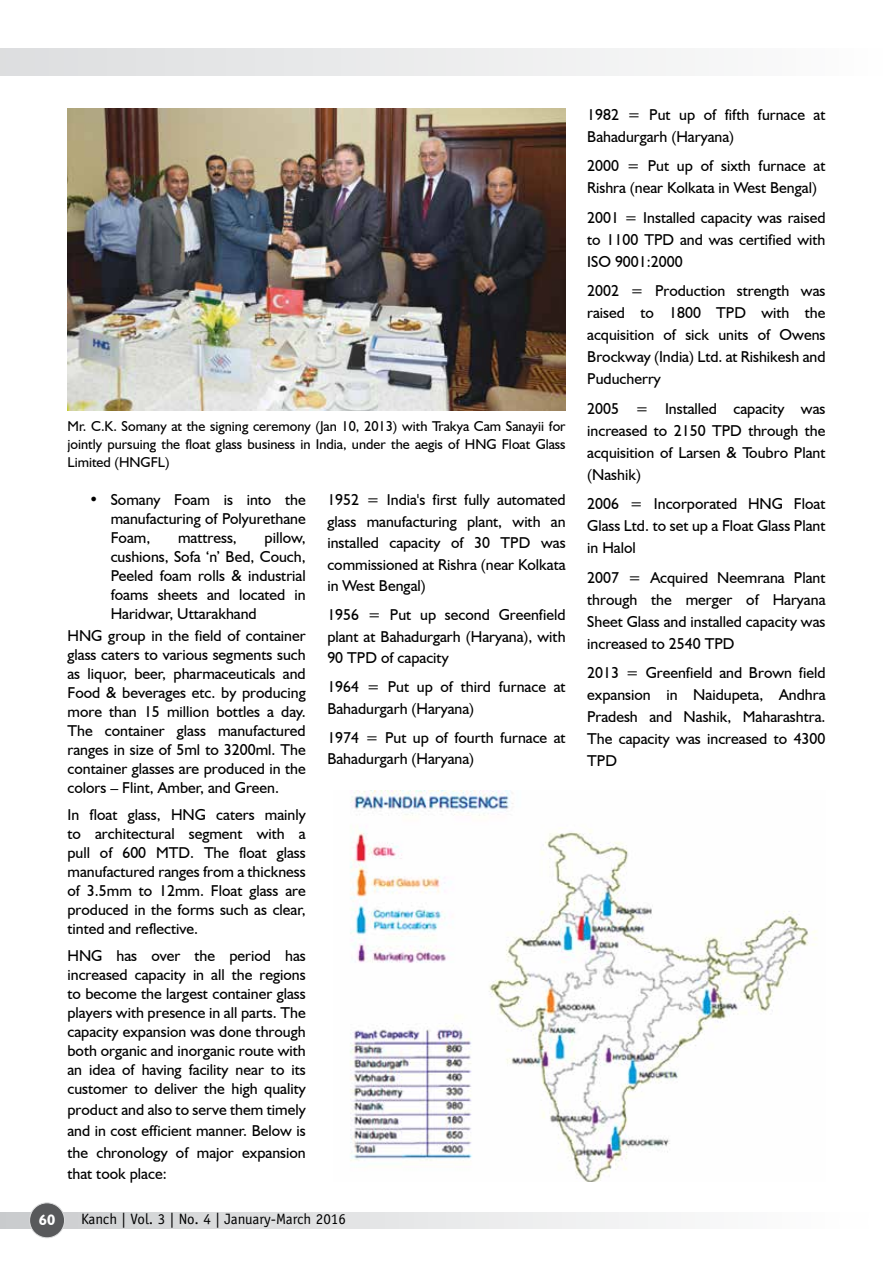
<style>
.page{position:relative;width:893px;height:1263px;background:#fff}
.page>*{position:absolute;margin:0;border:0;box-sizing:border-box;transform-origin:0 0}
.t1{font:15.75px/19px "Humanist 521 BT";color:#000;text-align:justify}
.t2{font:15px "Officina Sans";color:#000}
.t3{font:700 15px "Humanist 521 BT";color:#fff}
.t4{font:14.25px/18px "Humanist 521 BT";color:#000;text-align:justify}
</style>
<div class="page">
<div style="left:0;top:48px;width:893px;height:27px;background:linear-gradient(to right,#dcdedf,#fdfdfd)"></div>
<div style="left:0;top:1212px;width:893px;height:17px;background:linear-gradient(to right,#cdced0,#fff)"></div>
<div style="left:30px;top:1203px;width:35px;height:35px;background:#58595b;border-radius:50%"></div>
<div style="left:29px;top:1202px;width:36px;height:36px;border:1px solid #dcddde;border-radius:50%"></div>
<img style="left:68px;top:108px;width:498px;height:303px">
<img style="left:350px;top:790px;width:467px;height:392px">
<p class="t4" style="left:68px;top:416px;width:500px">Mr. C.K. Somany at the signing ceremony (Jan 10, 2013) with Trakya Cam Sanayii for jointly pursuing the float glass business in India, under the aegis of HNG Float Glass Limited (HNGFL)</p>
<p class="t1" style="left:111px;top:490px;width:197px;text-indent:-22px">• Somany Foam is into the manufacturing of Polyurethane Foam,</p>
<p class="t1" style="left:111px;top:528px;width:197px;text-indent:154px">pillow, cushions, Sofa ‘n’ Bed, Couch, Peeled foam rolls &amp; industrial foams sheets and located in Haridwar, Uttarakhand</p>
<p class="t1" style="left:67px;top:626px;width:240px">HNG group in the field of container glass caters to various segments such as liquor, beer, pharmaceuticals and Food &amp; beverages etc. by producing more than 15 million bottles a day.<br>The container glass manufactured ranges in size of 5ml to 3200ml. The container glasses are produced in the colors – Flint, Amber, and Green.</p>
<p class="t1" style="left:67px;top:805px;width:240px">In float glass, HNG caters mainly to architectural segment with a pull of 600 MTD. The float glass manufactured ranges from a thickness of 3.5mm to 12mm. Float glass are produced in the forms such as clear, tinted and reflective.</p>
<p class="t1" style="left:67px;top:945px;width:240px">HNG has over the period has increased capacity in all the regions to become the largest container glass players with presence in all parts. The capacity expansion was done through both organic and inorganic route with an idea of having facility near to its customer to deliver the high quality</p>
<p class="t1" style="left:67px;top:1098px;width:240px;line-height:21.5px">product and also to serve them timely and in cost efficient manner. Below is the chronology of major expansion that took place:</p>
<p class="t1" style="left:178px;top:528px;width:60px">mattress,</p>
<p class="t1" style="left:327px;top:489px;width:240px;line-height:21.5px">1952 = India's first fully automated glass manufacturing plant, with an installed capacity of 30 TPD was commissioned at Rishra (near Kolkata in West Bengal)</p>
<p class="t1" style="left:327px;top:604px;width:240px;line-height:21.5px">1956 = Put up second Greenfield plant at Bahadurgarh (Haryana), with 90 TPD of capacity</p>
<p class="t1" style="left:327px;top:676px;width:240px;line-height:21.5px">1964 = Put up of third furnace at<br>Bahadurgarh (Haryana)</p>
<p class="t1" style="left:327px;top:726px;width:240px;line-height:21.5px">1974 = Put up of fourth furnace at<br>Bahadurgarh (Haryana)</p>
<p class="t3" style="left:39px;top:1211px;width:18px">60</p>
<p class="t2" style="left:81px;top:1210px;width:266px">Kanch | Vol. 3 | No. 4 | January-March 2016</p>
<p class="t1" style="left:587px;top:103px;width:240px;line-height:21.9px">1982 = Put up of fifth furnace at<br>Bahadurgarh (Haryana)</p>
<p class="t1" style="left:587px;top:155px;width:240px;line-height:21.9px">2000 = Put up of sixth furnace at<br>Rishra (near Kolkata in West Bengal)</p>
<p class="t1" style="left:587px;top:206px;width:240px;line-height:21.9px">2001 = Installed capacity was raised to 1100 TPD and was certified with ISO 9001:2000</p>
<p class="t1" style="left:587px;top:280px;width:240px;line-height:21.9px">2002 = Production strength was raised to 1800 TPD with the acquisition of sick units of Owens Brockway (India) Ltd. at Rishikesh and Puducherry</p>
<p class="t1" style="left:587px;top:397px;width:240px;line-height:21.9px">2005 = Installed capacity was increased to 2150 TPD through the acquisition of Larsen &amp; Toubro Plant (Nashik)</p>
<p class="t1" style="left:587px;top:493px;width:240px;line-height:21.9px">2006 = Incorporated HNG Float Glass Ltd. to set up a Float Glass Plant in Halol</p>
<p class="t1" style="left:587px;top:566px;width:240px;line-height:21.9px">2007 = Acquired Neemrana Plant through the merger of Haryana Sheet Glass and installed capacity was increased to 2540 TPD</p>
<p class="t1" style="left:587px;top:662px;width:240px;line-height:21.9px">2013 = Greenfield and Brown field expansion in Naidupeta, Andhra Pradesh and Nashik, Maharashtra.<br>The capacity was increased to 4300<br>TPD</p>
</div>
